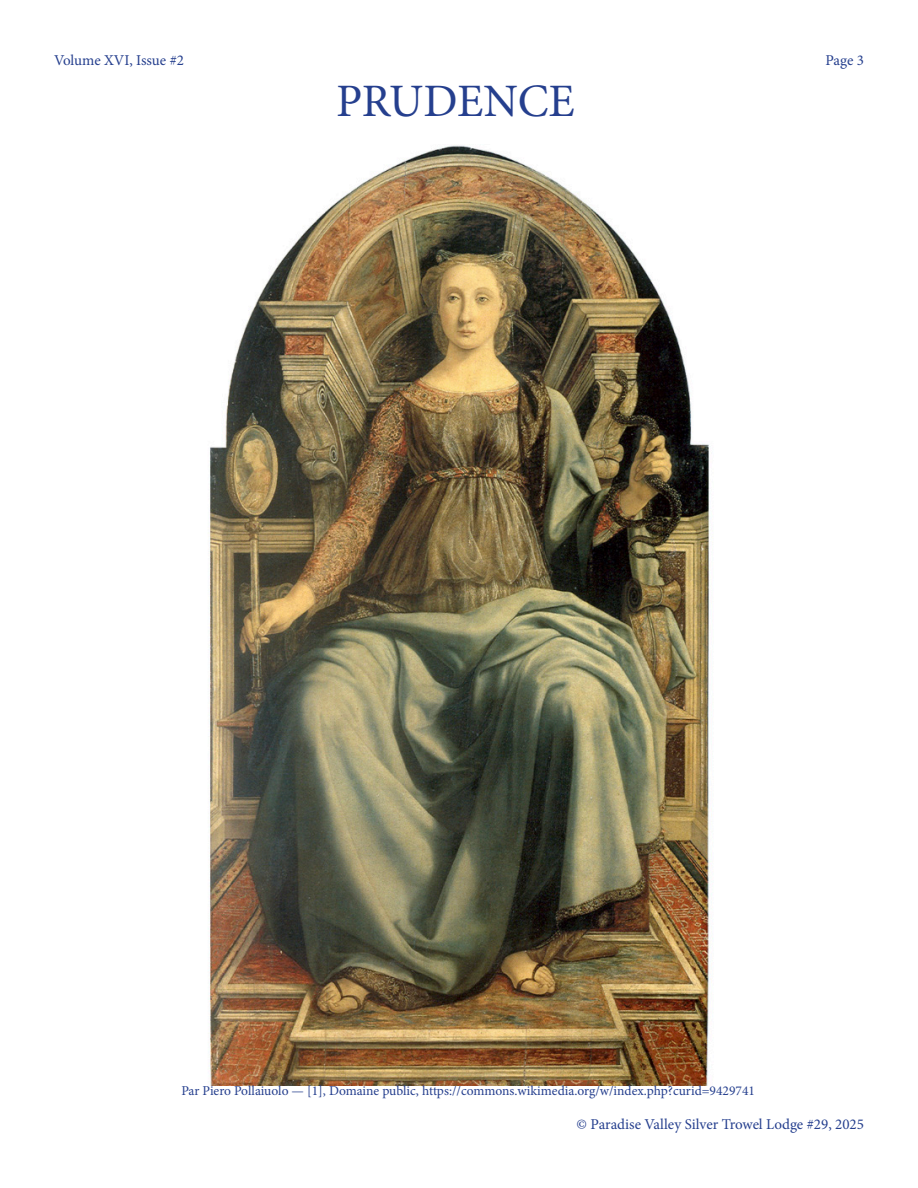
<style>
.page{position:relative;width:918px;height:1188px;background:#fff}
.page>*{position:absolute;margin:0;border:0;box-sizing:border-box;transform-origin:0 0}
.t1{font:46.5px "Minion Pro";letter-spacing:-.005em;color:#253f8e}
.t2{font:15px "Minion Pro";letter-spacing:-.005em;color:#253f8e}
.t3{font:13.5px "Minion Pro";color:#253f8e}
</style>
<div class="page">
<img style="left:208px;top:145px;width:505px;height:940px">
<p class="t2" style="left:54px;top:50px;width:132px">Volume XVI, Issue #2</p>
<p class="t2" style="left:825px;top:50px;width:40px">Page 3</p>
<p class="t1" style="left:336px;top:70px;width:241px">PRUDENCE</p>
<p class="t3" style="left:181px;top:1082px;width:575px">Par Piero Pollaiuolo — [1], Domaine public, https://commons.wikimedia.org/w/index.php?curid=9429741</p>
<p class="t2" style="left:577px;top:1114px;width:289px">© Paradise Valley Silver Trowel Lodge #29, 2025</p>
</div>
